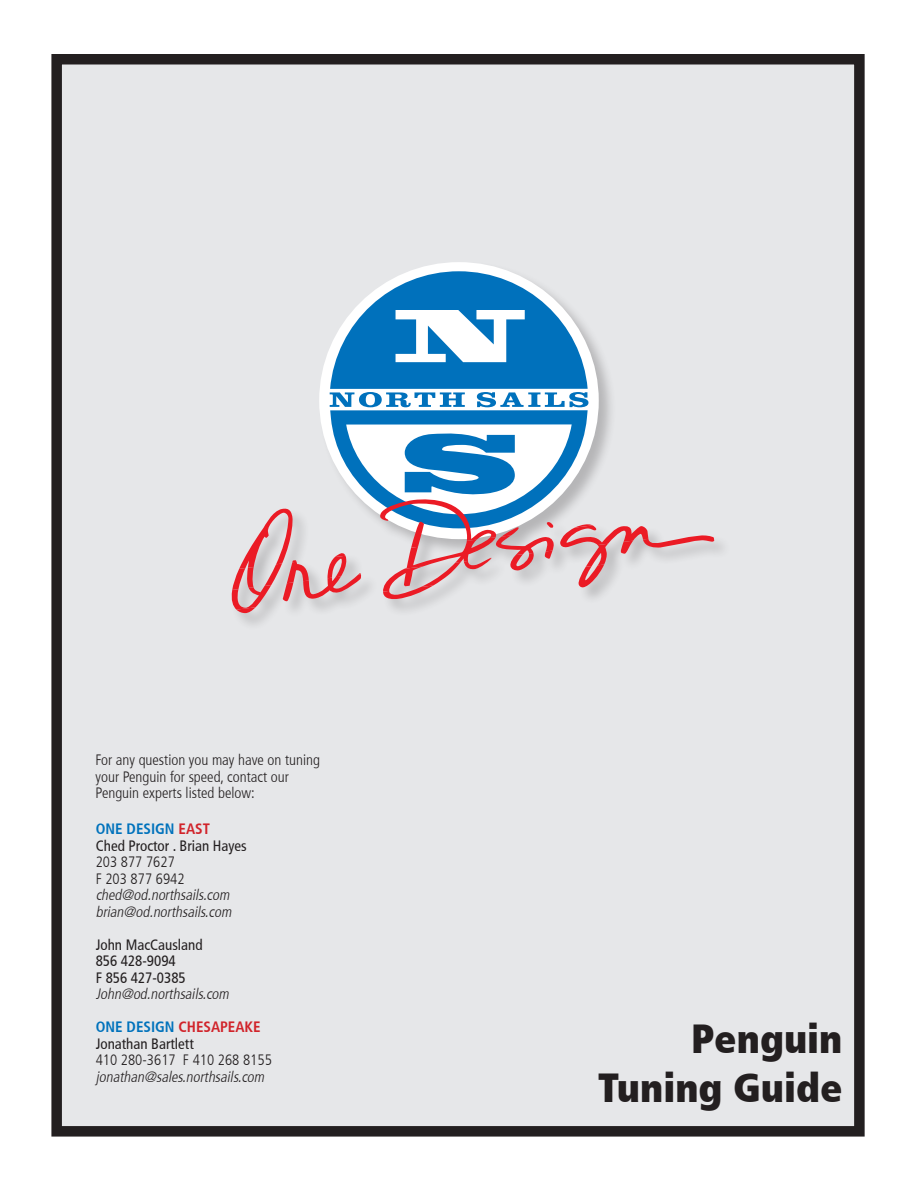
<style>
.page{position:relative;width:918px;height:1188px;background:#fff}
.page>*{position:absolute;margin:0;border:0;box-sizing:border-box;transform-origin:0 0}
.t1{font:900 condensed 40.5px "Frutiger";color:#231f20}
.t2{font:300 condensed 15px/16.5px "Frutiger";color:#231f20}
.t3{font:italic 300 condensed 15px/16.5px "Frutiger";color:#231f20}
.t4{font:condensed 15px/16.5px "Frutiger";color:#231f20}
.t5{font:700 condensed 15px "Frutiger";color:#d1232a}
.t6{font:700 condensed 15px "Frutiger";color:#0072bc}
.s1{color:#d1232a}
.s2{font-weight:400;font-style:normal}
.s3{color:#0072bc}
</style>
<div class="page">
<div style="left:57px;top:59px;width:802px;height:1072px;background:#e6e7e9"></div>
<div style="left:51px;top:54px;width:814px;height:1083px;border:10px solid #231f20"></div>
<svg style="left:231px;top:271px;width:483px;height:342px"></svg>
<p class="t2" style="left:96px;top:752px;width:226px">For any question you may have on tuning your Penguin for speed, contact our</p>
<p class="t2" style="left:96px;top:785px;width:161px">Penguin experts listed below:</p>
<p class="t6" style="left:96px;top:820px;width:116px">ONE DESIGN <span class="s1">EAST</span></p>
<p class="t4" style="left:96px;top:838px;width:153px">Ched Proctor . Brian Hayes</p>
<p class="t2" style="left:96px;top:854px;width:81px">203 877 7627</p>
<p class="t2" style="left:96px;top:871px;width:90px">F 203 877 6942</p>
<p class="t3" style="left:96px;top:887px;width:138px">ched@od.northsails.com</p>
<p class="t3" style="left:96px;top:904px;width:140px">brian@od.northsails.com</p>
<p class="t4" style="left:96px;top:937px;width:108px">John MacCausland<br>856 428-9094</p>
<p class="t3" style="left:96px;top:970px;width:138px"><span class="s2">F 856 427-0385<br></span>John@od.northsails.com</p>
<p class="t5" style="left:96px;top:1018px;width:167px"><span class="s3">ONE DESIGN</span> CHESAPEAKE</p>
<p class="t4" style="left:96px;top:1036px;width:100px">Jonathan Bartlett</p>
<p class="t2" style="left:96px;top:1052px;width:178px">410 280-3617 F 410 268 8155</p>
<p class="t3" style="left:96px;top:1069px;width:173px">jonathan@sales.northsails.com</p>
<p class="t1" style="left:691px;top:1014px;width:153px">Penguin</p>
<p class="t1" style="left:598px;top:1063px;width:246px">Tuning Guide</p>
</div>
